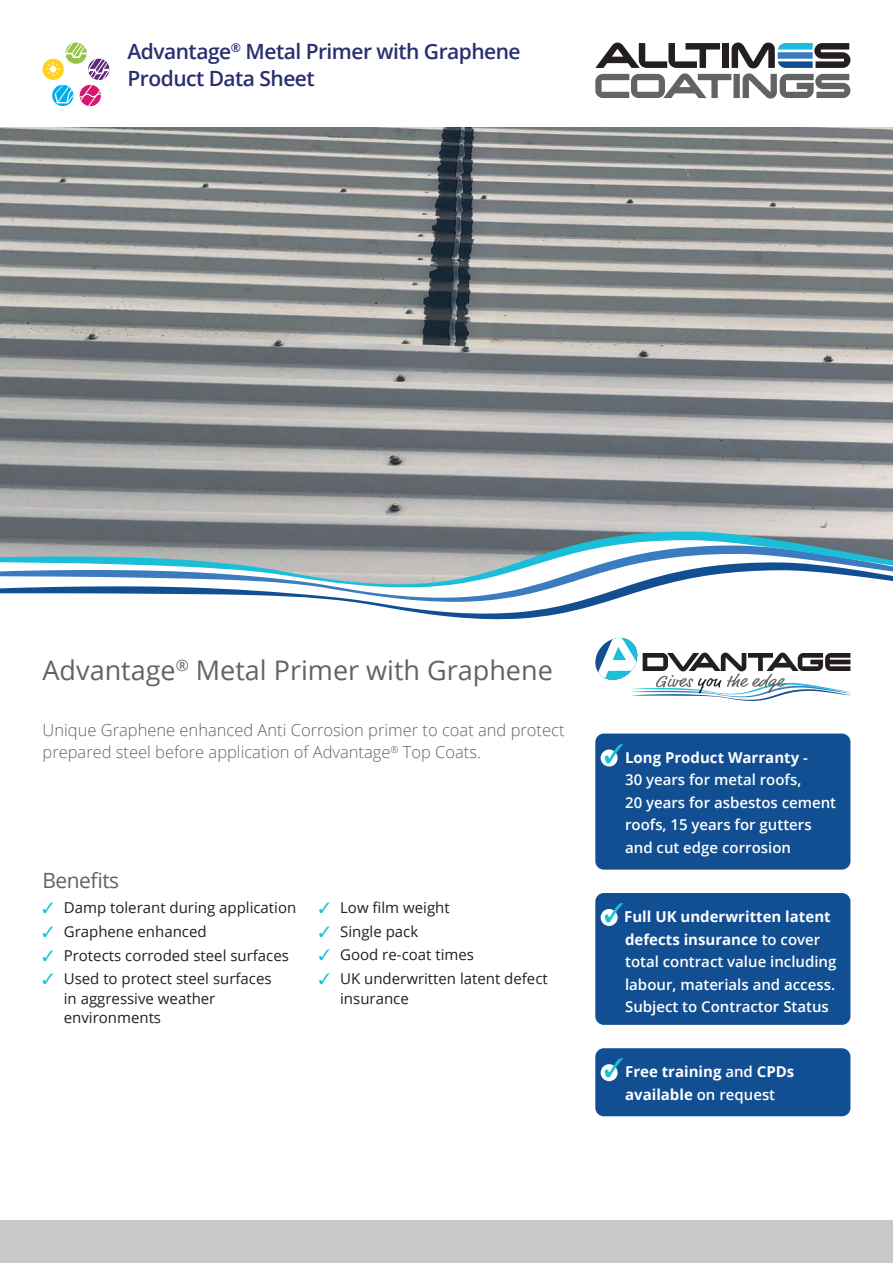
<style>
.page{position:relative;width:893px;height:1263px;background:#fff}
.page>*{position:absolute;margin:0;border:0;box-sizing:border-box;transform-origin:0 0}
.t1{font:27px "Open Sans";color:#636366}
.t2{font:600 21px/27px "Open Sans";letter-spacing:-.025em;color:#292f6f}
.t3{font:21px "Open Sans";letter-spacing:-.025em;color:#636366}
.t4{font:300 16.5px/22.5px "Open Sans";color:#636366}
.t5{font:600 15px/22.5px "Open Sans";color:#fff}
.t6{font:15px/19.5px "Open Sans";color:#231f20}
.t7{font:700 15px/22.5px "Open Sans";color:#fff;text-align:center}
.s1{color:#1cbed8}
.s2{font-weight:700}
.s3{font-weight:600}
</style>
<div class="page">
<div style="left:0;top:1220px;width:893px;height:43px;background:#c7c8ca"></div>
<svg style="left:595px;top:43px;width:255px;height:56px"></svg>
<div style="left:43px;top:59px;width:21px;height:21px;background:#ffd121;border-radius:50%"></div>
<svg style="left:46px;top:43px;width:63px;height:63px"></svg>
<img style="left:0;top:128px;width:893px;height:403px">
<svg style="left:354px;top:602px;width:252px;height:18px"></svg>
<svg style="left:0;top:587px;width:655px;height:15px"></svg>
<svg style="left:0;top:531px;width:893px;height:56px"></svg>
<svg style="left:595px;top:637px;width:256px;height:64px"></svg>
<div style="left:595px;top:733px;width:255px;height:137px;background:#114e92;border-radius:9px"></div>
<div style="left:601px;top:749px;width:17px;height:17px;background:#fff;border-radius:50%"></div>
<div style="left:595px;top:893px;width:255px;height:132px;background:#114e92;border-radius:9px"></div>
<div style="left:601px;top:909px;width:17px;height:17px;background:#fff;border-radius:50%"></div>
<div style="left:595px;top:1048px;width:255px;height:68px;background:#114e92;border-radius:9px"></div>
<div style="left:601px;top:1064px;width:17px;height:17px;background:#fff;border-radius:50%"></div>
<h2 class="t2" style="left:128px;top:37px;width:395px">Advantage<sup>®</sup> Metal Primer with Graphene<br>Product Data Sheet</h2>
<h1 class="t1" style="left:43px;top:651px;width:512px">Advantage<sup>®</sup> Metal Primer with Graphene</h1>
<p class="t4" style="left:43px;top:718px;width:524px">Unique Graphene enhanced Anti Corrosion primer to coat and protect prepared steel before application of Advantage<sup>®</sup> Top Coats.</p>
<h2 class="t3" style="left:43px;top:866px;width:78px">Benefits</h2>
<p class="t6" style="left:43px;top:897px;width:255px"><span class="s1">✓</span> Damp tolerant during application</p>
<p class="t6" style="left:43px;top:921px;width:166px"><span class="s1">✓</span> Graphene enhanced</p>
<p class="t6" style="left:43px;top:945px;width:248px"><span class="s1">✓</span> Protects corroded steel surfaces</p>
<p class="t6" style="left:64px;top:969px;width:209px;text-indent:-21px"><span class="s1">✓</span> Used to protect steel surfaces in aggressive weather environments</p>
<p class="t6" style="left:319px;top:897px;width:132px"><span class="s1">✓</span> Low film weight</p>
<p class="t6" style="left:319px;top:921px;width:101px"><span class="s1">✓</span> Single pack</p>
<p class="t6" style="left:319px;top:945px;width:157px"><span class="s1">✓</span> Good re-coat times</p>
<p class="t6" style="left:340px;top:968px;width:209px;text-indent:-21px"><span class="s1">✓</span> UK underwritten latent defect insurance</p>
<p class="t5" style="left:625px;top:745px;width:213px;text-indent:-21px"><span class="s1">✓</span><span class="s2">Long Product Warranty</span> -<br>30 years for metal roofs,<br>20 years for asbestos cement roofs, 15 years for gutters and cut edge corrosion</p>
<p class="t5" style="left:625px;top:905px;width:213px;text-indent:-21px"><span class="s1">✓</span><span class="s2">Full UK underwritten latent defects insurance</span> to cover total contract value including labour, materials and access.<br>Subject to Contractor Status</p>
<p class="t7" style="left:604px;top:1060px;width:192px"><span class="s1">✓</span>Free training <span class="s3">and</span> CPDs available <span class="s3">on request</span></p>
</div>
